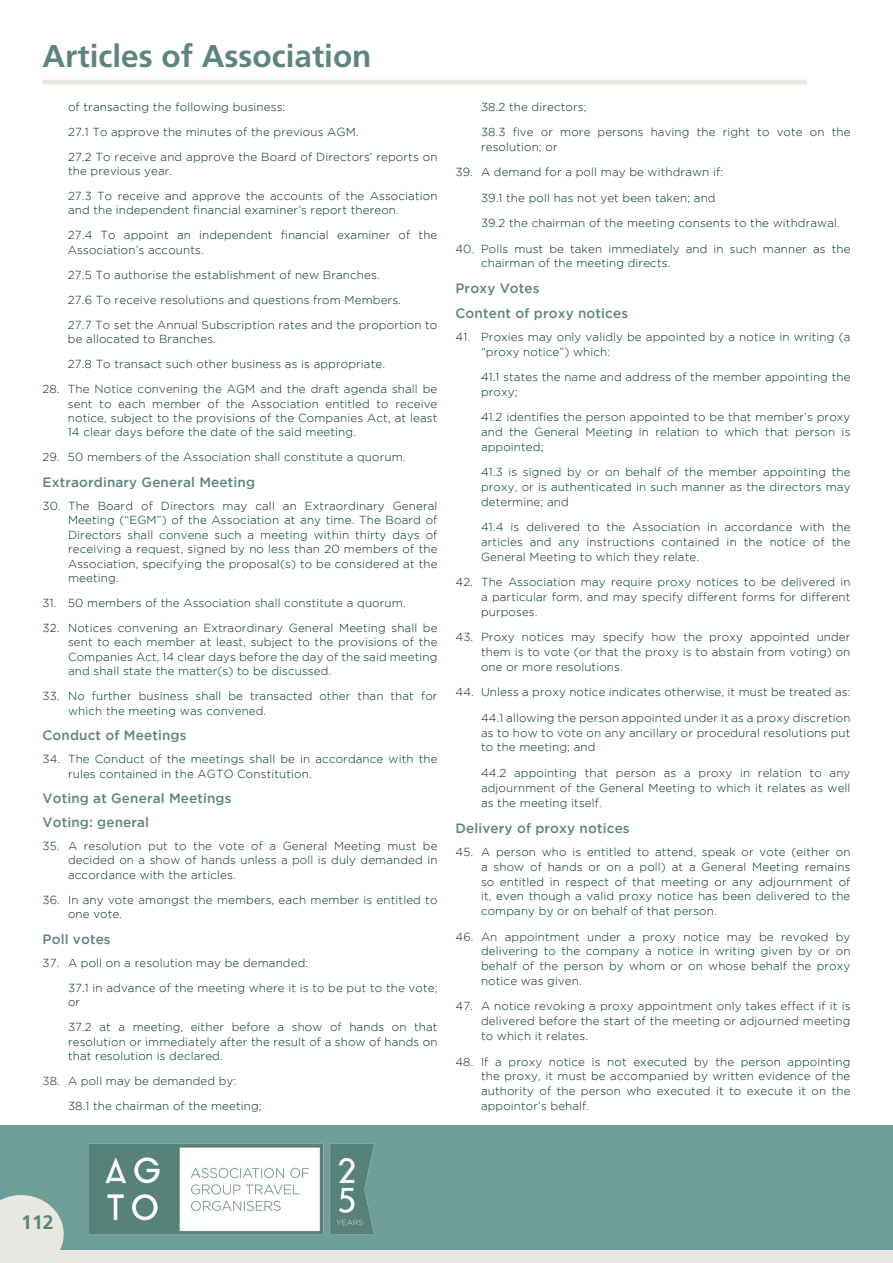
<style>
.page{position:relative;width:893px;height:1263px;background:#fff}
.page>*{position:absolute;margin:0;border:0;box-sizing:border-box;transform-origin:0 0}
.t1{font:700 31.5px "Frutiger";color:#5d857e}
.t2{font:700 19.5px "Frutiger";color:#5d857e}
.t3{font:500 13.5px/23.7px "Gotham";letter-spacing:.01em;color:#5d857e}
.t4{font:300 11.7px/14.9px "Gotham";letter-spacing:.01em;color:#012e21}
</style>
<div class="page">
<svg style="left:0;top:1125px;width:882px;height:125px;background:#7ca5a0"></svg>
<div style="left:0;top:1250px;width:893px;height:13px;background:#e8e7e1"></div>
<svg style="left:0;top:1195px;width:64px;height:55px;background:#d9ddd8"></svg>
<div style="left:882px;top:1125px;width:11px;height:138px;background:#6f9e99"></div>
<div style="left:882px;top:1250px;width:11px;height:13px;background:#e8e7e1"></div>
<hr style="left:43px;top:80px;width:764px;height:4px;background:#e8e7e1">
<h1 class="t1" style="left:43px;top:38px;width:330px">Articles of Association</h1>
<p class="t4" style="left:68px;top:94px;width:371px;line-height:25px">of transacting the following business:<br>27.1 To approve the minutes of the previous AGM.<br>27.2 To receive and approve the Board of Directors’ reports on</p>
<p class="t4" style="left:68px;top:158px;width:371px;line-height:25px">the previous year.<br>27.3 To receive and approve the accounts of the Association</p>
<p class="t4" style="left:68px;top:198px;width:371px;line-height:25px">and the independent financial examiner’s report thereon.<br>27.4 To appoint an independent financial examiner of the</p>
<p class="t4" style="left:68px;top:237px;width:371px;line-height:25px">Association’s accounts.<br>27.5 To authorise the establishment of new Branches.<br>27.6 To receive resolutions and questions from Members.<br>27.7 To set the Annual Subscription rates and the proportion to</p>
<p class="t4" style="left:68px;top:326px;width:319px;line-height:25px">be allocated to Branches.<br>27.8 To transact such other business as is appropriate.</p>
<p class="t4" style="left:68px;top:382px;width:371px;line-height:14.4px;text-align:justify;text-indent:-26px">28. The Notice convening the AGM and the draft agenda shall be sent to each member of the Association entitled to receive notice, subject to the provisions of the Companies Act, at least 14 clear days before the date of the said meeting.</p>
<p class="t4" style="left:42px;top:450px;width:365px">29. 50 members of the Association shall constitute a quorum.</p>
<p class="t3" style="left:43px;top:470px;width:214px">Extraordinary General Meeting</p>
<p class="t4" style="left:68px;top:498px;width:371px;line-height:14.4px;text-align:justify;text-indent:-26px">30. The Board of Directors may call an Extraordinary General Meeting (“EGM”) of the Association at any time. The Board of Directors shall convene such a meeting within thirty days of receiving a request, signed by no less than 20 members of the Association, specifying the proposal(s) to be considered at the meeting.</p>
<p class="t4" style="left:43px;top:595px;width:365px">31. 50 members of the Association shall constitute a quorum.</p>
<p class="t4" style="left:68px;top:620px;width:371px;line-height:14.4px;text-align:justify;text-indent:-26px">32. Notices convening an Extraordinary General Meeting shall be sent to each member at least, subject to the provisions of the Companies Act, 14 clear days before the day of the said meeting and shall state the matter(s) to be discussed.</p>
<p class="t4" style="left:68px;top:689px;width:371px;line-height:14.4px;text-indent:-26px">33. No further business shall be transacted other than that for which the meeting was convened.</p>
<p class="t3" style="left:43px;top:723px;width:145px">Conduct of Meetings</p>
<p class="t4" style="left:68px;top:752px;width:371px;line-height:14.4px;text-indent:-26px">34. The Conduct of the meetings shall be in accordance with the rules contained in the AGTO Constitution.</p>
<p class="t3" style="left:43px;top:786px;width:191px">Voting at General Meetings<br>Voting: general</p>
<p class="t4" style="left:68px;top:838px;width:371px;line-height:14.4px;text-align:justify;text-indent:-26px">35. A resolution put to the vote of a General Meeting must be decided on a show of hands unless a poll is duly demanded in accordance with the articles.</p>
<p class="t4" style="left:68px;top:892px;width:371px;line-height:14.4px;text-indent:-26px">36. In any vote amongst the members, each member is entitled to one vote.</p>
<p class="t3" style="left:43px;top:927px;width:70px">Poll votes</p>
<p class="t4" style="left:68px;top:950px;width:371px;line-height:25px;text-indent:-26px">37. A poll on a resolution may be demanded:<br>37.1 in advance of the meeting where it is to be put to the vote;</p>
<p class="t4" style="left:68px;top:989px;width:371px;line-height:25px">or<br>37.2 at a meeting, either before a show of hands on that</p>
<p class="t4" style="left:68px;top:1034px;width:371px;line-height:14.4px">resolution or immediately after the result of a show of hands on that resolution is declared.</p>
<p class="t4" style="left:68px;top:1068px;width:195px;line-height:25px;text-indent:-26px">38. A poll may be demanded by:<br>38.1 the chairman of the meeting;</p>
<p class="t4" style="left:481px;top:94px;width:371px;line-height:25.3px">38.2 the directors;<br>38.3 five or more persons having the right to vote on the</p>
<p class="t4" style="left:481px;top:139px;width:78px">resolution; or</p>
<p class="t4" style="left:481px;top:159px;width:360px;line-height:25.3px;text-indent:-26px">39. A demand for a poll may be withdrawn if:<br>39.1 the poll has not yet been taken; and<br>39.2 the chairman of the meeting consents to the withdrawal.</p>
<p class="t4" style="left:481px;top:241px;width:371px;text-indent:-26px">40. Polls must be taken immediately and in such manner as the chairman of the meeting directs.</p>
<p class="t3" style="left:455px;top:276px;width:174px">Proxy Votes<br>Content of proxy notices</p>
<p class="t4" style="left:481px;top:329px;width:371px;text-indent:-26px">41. Proxies may only validly be appointed by a notice in writing (a “proxy notice”) which:</p>
<p class="t4" style="left:481px;top:369px;width:371px">41.1 states the name and address of the member appointing the proxy;</p>
<p class="t4" style="left:481px;top:410px;width:371px;text-align:justify">41.2 identifies the person appointed to be that member’s proxy and the General Meeting in relation to which that person is appointed;</p>
<p class="t4" style="left:481px;top:465px;width:371px;text-align:justify">41.3 is signed by or on behalf of the member appointing the proxy, or is authenticated in such manner as the directors may determine; and</p>
<p class="t4" style="left:481px;top:520px;width:371px;text-align:justify">41.4 is delivered to the Association in accordance with the articles and any instructions contained in the notice of the General Meeting to which they relate.</p>
<p class="t4" style="left:481px;top:575px;width:371px;text-align:justify;text-indent:-26px">42. The Association may require proxy notices to be delivered in a particular form, and may specify different forms for different purposes.</p>
<p class="t4" style="left:481px;top:630px;width:371px;text-align:justify;text-indent:-26px">43. Proxy notices may specify how the proxy appointed under them is to vote (or that the proxy is to abstain from voting) on one or more resolutions.</p>
<p class="t4" style="left:455px;top:679px;width:396px;line-height:25.3px;text-align:right">44. Unless a proxy notice indicates otherwise, it must be treated as:<br>44.1 allowing the person appointed under it as a proxy discretion</p>
<p class="t4" style="left:481px;top:725px;width:371px">as to how to vote on any ancillary or procedural resolutions put to the meeting; and</p>
<p class="t4" style="left:481px;top:765px;width:371px;text-align:justify">44.2 appointing that person as a proxy in relation to any adjournment of the General Meeting to which it relates as well as the meeting itself.</p>
<p class="t3" style="left:455px;top:816px;width:176px">Delivery of proxy notices</p>
<p class="t4" style="left:481px;top:844px;width:371px;text-align:justify;text-indent:-26px">45. A person who is entitled to attend, speak or vote (either on a show of hands or on a poll) at a General Meeting remains so entitled in respect of that meeting or any adjournment of it, even though a valid proxy notice has been delivered to the company by or on behalf of that person.</p>
<p class="t4" style="left:481px;top:929px;width:371px;text-align:justify;text-indent:-26px">46. An appointment under a proxy notice may be revoked by delivering to the company a notice in writing given by or on behalf of the person by whom or on whose behalf the proxy notice was given.</p>
<p class="t4" style="left:481px;top:999px;width:371px;text-align:justify;text-indent:-26px">47. A notice revoking a proxy appointment only takes effect if it is delivered before the start of the meeting or adjourned meeting to which it relates.</p>
<p class="t4" style="left:481px;top:1054px;width:371px;text-align:justify;text-indent:-26px">48. If a proxy notice is not executed by the person appointing the proxy, it must be accompanied by written evidence of the authority of the person who executed it to execute it on the appointor’s behalf.</p>
<h2 class="t2" style="left:21px;top:1211px;width:34px">112</h2>
</div>
